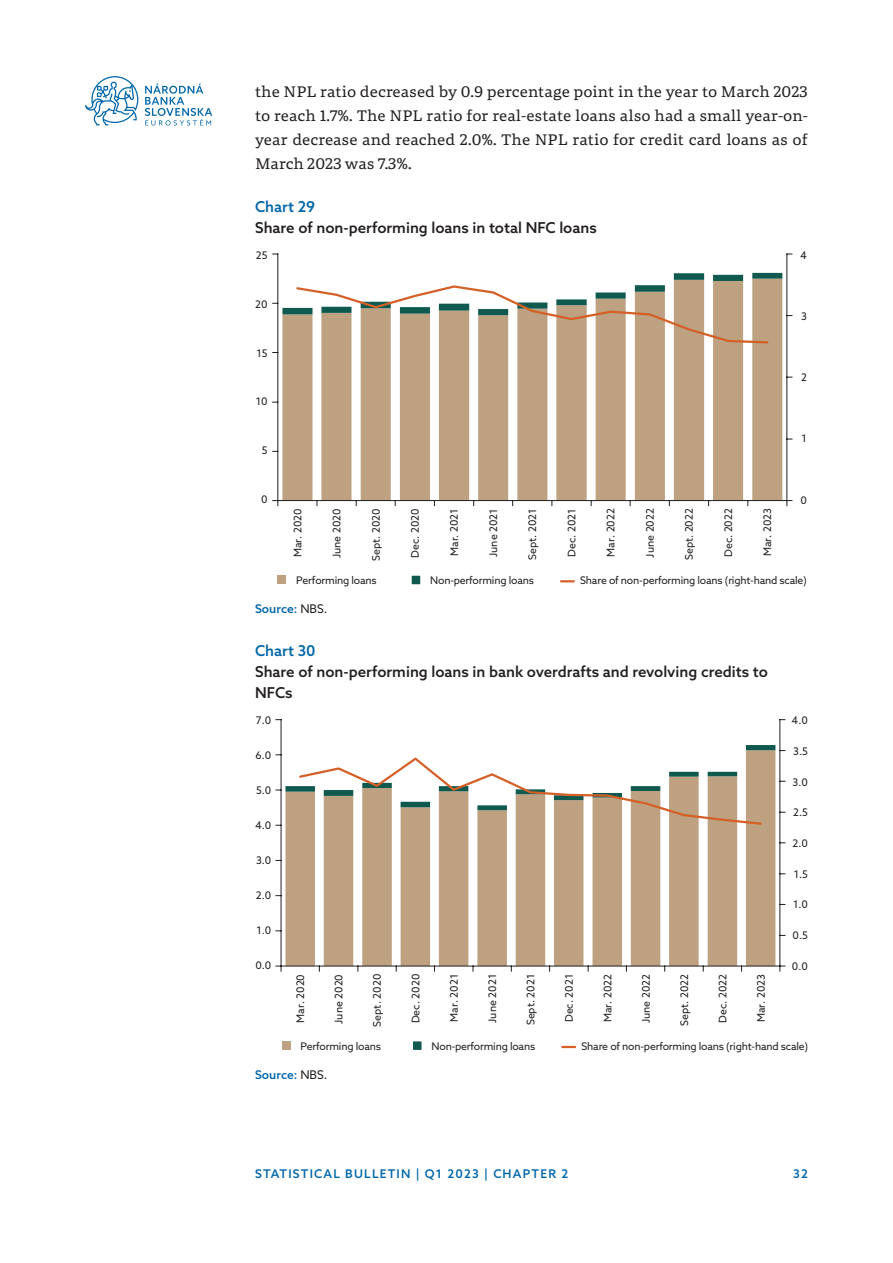
<style>
.page{position:relative;width:893px;height:1263px;background:#fff}
.page>*{position:absolute;margin:0;border:0;box-sizing:border-box;transform-origin:0 0}
.t1{font:15px/24px "Portada Text";color:#231f20;text-align:justify}
.t2{font:500 15px/21px "Azo Sans";color:#231f20}
.t3{font:500 15px "Azo Sans";color:#0067aa}
.t4{font:500 12px "Azo Sans";letter-spacing:.1em;color:#0067aa}
.t5{font:10.5px "Azo Sans";color:#231f20}
.t6{font:10.5px "Azo Sans";letter-spacing:-.02em;color:#231f20}
.s1{font-weight:400;color:#231f20}
</style>
<div class="page">
<svg style="left:145px;top:83px;width:67px;height:43px"></svg>
<svg style="left:85px;top:76px;width:53px;height:49px"></svg>
<div style="left:277px;top:576px;width:9px;height:8px;background:#bda181"></div>
<div style="left:412px;top:576px;width:8px;height:8px;background:#0f594e"></div>
<svg style="left:561px;top:580px;width:13px;height:2px"></svg>
<svg style="left:282px;top:345px;width:500px;height:155px;fill:#bda181"></svg>
<hr style="left:787px;top:254px;width:1px;height:247px;background:#231f20">
<hr style="left:278px;top:254px;width:1px;height:247px;background:#231f20">
<hr style="left:278px;top:500px;width:509px;height:1px;background:#231f20">
<svg style="left:273px;top:500px;width:6px;height:6px"></svg>
<svg style="left:787px;top:500px;width:5px;height:6px"></svg>
<svg style="left:273px;top:273px;width:519px;height:72px"></svg>
<div style="left:282px;top:1041px;width:8px;height:9px;background:#bda181"></div>
<div style="left:413px;top:1041px;width:8px;height:9px;background:#0f594e"></div>
<svg style="left:562px;top:1046px;width:13px;height:2px"></svg>
<svg style="left:285px;top:826px;width:490px;height:140px;fill:#bda181"></svg>
<hr style="left:780px;top:720px;width:1px;height:246px;background:#231f20">
<hr style="left:281px;top:720px;width:1px;height:246px;background:#231f20">
<hr style="left:281px;top:966px;width:499px;height:1px;background:#231f20">
<svg style="left:276px;top:966px;width:6px;height:5px"></svg>
<svg style="left:276px;top:745px;width:509px;height:81px"></svg>
<p class="t1" style="left:255px;top:79px;width:554px">the NPL ratio decreased by 0.9 percentage point in the year to March 2023 to reach 1.7%. The NPL ratio for real-estate loans also had a small year-on&shy;year decrease and reached 2.0%. The NPL ratio for credit card loans as of March 2023 was 7.3%.</p>
<h1 class="t3" style="left:255px;top:196px;width:62px">Chart 29</h1>
<h1 class="t2" style="left:255px;top:217px;width:343px">Share of non-performing loans in total NFC loans</h1>
<p class="t5" style="left:256px;top:248px;width:13px">25</p>
<p class="t5" style="left:800px;top:248px;width:8px">4</p>
<p class="t5" style="left:255px;top:297px;width:14px">20</p>
<p class="t5" style="left:256px;top:346px;width:13px">15</p>
<p class="t5" style="left:256px;top:395px;width:13px">10</p>
<p class="t5" style="left:262px;top:444px;width:7px">5</p>
<p class="t5" style="left:261px;top:493px;width:8px">0</p>
<p class="t5" style="left:801px;top:309px;width:7px">3</p>
<p class="t5" style="left:801px;top:371px;width:7px">2</p>
<p class="t5" style="left:802px;top:432px;width:7px">1</p>
<p class="t5" style="left:291px;top:557px;width:50px;rotate:-90deg">Mar. 2020</p>
<p class="t5" style="left:330px;top:558px;width:51px;rotate:-90deg">June 2020</p>
<p class="t5" style="left:369px;top:561px;width:54px;rotate:-90deg">Sept. 2020</p>
<p class="t5" style="left:408px;top:558px;width:51px;rotate:-90deg">Dec. 2020</p>
<p class="t5" style="left:447px;top:556px;width:49px;rotate:-90deg">Mar. 2021</p>
<p class="t5" style="left:486px;top:557px;width:50px;rotate:-90deg">June 2021</p>
<p class="t5" style="left:526px;top:560px;width:53px;rotate:-90deg">Sept. 2021</p>
<p class="t5" style="left:565px;top:556px;width:50px;rotate:-90deg">Dec. 2021</p>
<p class="t5" style="left:604px;top:557px;width:50px;rotate:-90deg">Mar. 2022</p>
<p class="t5" style="left:643px;top:557px;width:51px;rotate:-90deg">June 2022</p>
<p class="t5" style="left:682px;top:560px;width:53px;rotate:-90deg">Sept. 2022</p>
<p class="t5" style="left:721px;top:557px;width:50px;rotate:-90deg">Dec. 2022</p>
<p class="t5" style="left:761px;top:556px;width:50px;rotate:-90deg">Mar. 2023</p>
<p class="t5" style="left:800px;top:493px;width:8px">0</p>
<p class="t6" style="left:296px;top:573px;width:82px">Performing loans</p>
<p class="t6" style="left:430px;top:573px;width:105px">Non-performing loans</p>
<p class="t6" style="left:580px;top:573px;width:228px">Share of non-performing loans (right-hand scale)</p>
<p class="t4" style="left:255px;top:601px;width:74px">Source: <span class="s1">NBS.</span></p>
<h1 class="t3" style="left:255px;top:641px;width:62px">Chart 30</h1>
<h1 class="t2" style="left:255px;top:661px;width:514px">Share of non-performing loans in bank overdrafts and revolving credits to<br>NFCs</h1>
<p class="t5" style="left:256px;top:714px;width:17px">7.0</p>
<p class="t5" style="left:256px;top:749px;width:17px">6.0</p>
<p class="t5" style="left:256px;top:784px;width:17px">5.0</p>
<p class="t5" style="left:255px;top:819px;width:18px">4.0</p>
<p class="t5" style="left:256px;top:854px;width:17px">3.0</p>
<p class="t5" style="left:256px;top:889px;width:17px">2.0</p>
<p class="t5" style="left:256px;top:923px;width:16px">1.0</p>
<p class="t5" style="left:255px;top:958px;width:18px">0.0</p>
<p class="t5" style="left:294px;top:1023px;width:50px;rotate:-90deg">Mar. 2020</p>
<p class="t5" style="left:332px;top:1024px;width:51px;rotate:-90deg">June 2020</p>
<p class="t5" style="left:370px;top:1026px;width:54px;rotate:-90deg">Sept. 2020</p>
<p class="t5" style="left:409px;top:1023px;width:51px;rotate:-90deg">Dec. 2020</p>
<p class="t5" style="left:447px;top:1022px;width:49px;rotate:-90deg">Mar. 2021</p>
<p class="t5" style="left:486px;top:1023px;width:50px;rotate:-90deg">June 2021</p>
<p class="t5" style="left:524px;top:1025px;width:53px;rotate:-90deg">Sept. 2021</p>
<p class="t5" style="left:562px;top:1022px;width:50px;rotate:-90deg">Dec. 2021</p>
<p class="t5" style="left:601px;top:1022px;width:50px;rotate:-90deg">Mar. 2022</p>
<p class="t5" style="left:639px;top:1023px;width:51px;rotate:-90deg">June 2022</p>
<p class="t5" style="left:678px;top:1026px;width:53px;rotate:-90deg">Sept. 2022</p>
<p class="t5" style="left:716px;top:1023px;width:50px;rotate:-90deg">Dec. 2022</p>
<p class="t5" style="left:754px;top:1022px;width:50px;rotate:-90deg">Mar. 2023</p>
<p class="t5" style="left:792px;top:714px;width:18px">4.0</p>
<p class="t5" style="left:793px;top:744px;width:16px">3.5</p>
<p class="t5" style="left:792px;top:775px;width:17px">3.0</p>
<p class="t5" style="left:793px;top:806px;width:16px">2.5</p>
<p class="t5" style="left:792px;top:836px;width:17px">2.0</p>
<p class="t5" style="left:794px;top:867px;width:16px">1.5</p>
<p class="t5" style="left:793px;top:898px;width:16px">1.0</p>
<p class="t5" style="left:793px;top:928px;width:17px">0.5</p>
<p class="t5" style="left:792px;top:959px;width:18px">0.0</p>
<p class="t6" style="left:301px;top:1039px;width:82px">Performing loans</p>
<p class="t6" style="left:432px;top:1039px;width:105px">Non-performing loans</p>
<p class="t6" style="left:582px;top:1039px;width:228px">Share of non-performing loans (right-hand scale)</p>
<p class="t4" style="left:255px;top:1067px;width:74px">Source: <span class="s1">NBS.</span></p>
<p class="t4" style="left:255px;top:1166px;width:315px">StatiStical Bulletin | Q1 2023 | CHAPTER 2</p>
<p class="t4" style="left:793px;top:1166px;width:16px">32</p>
</div>
